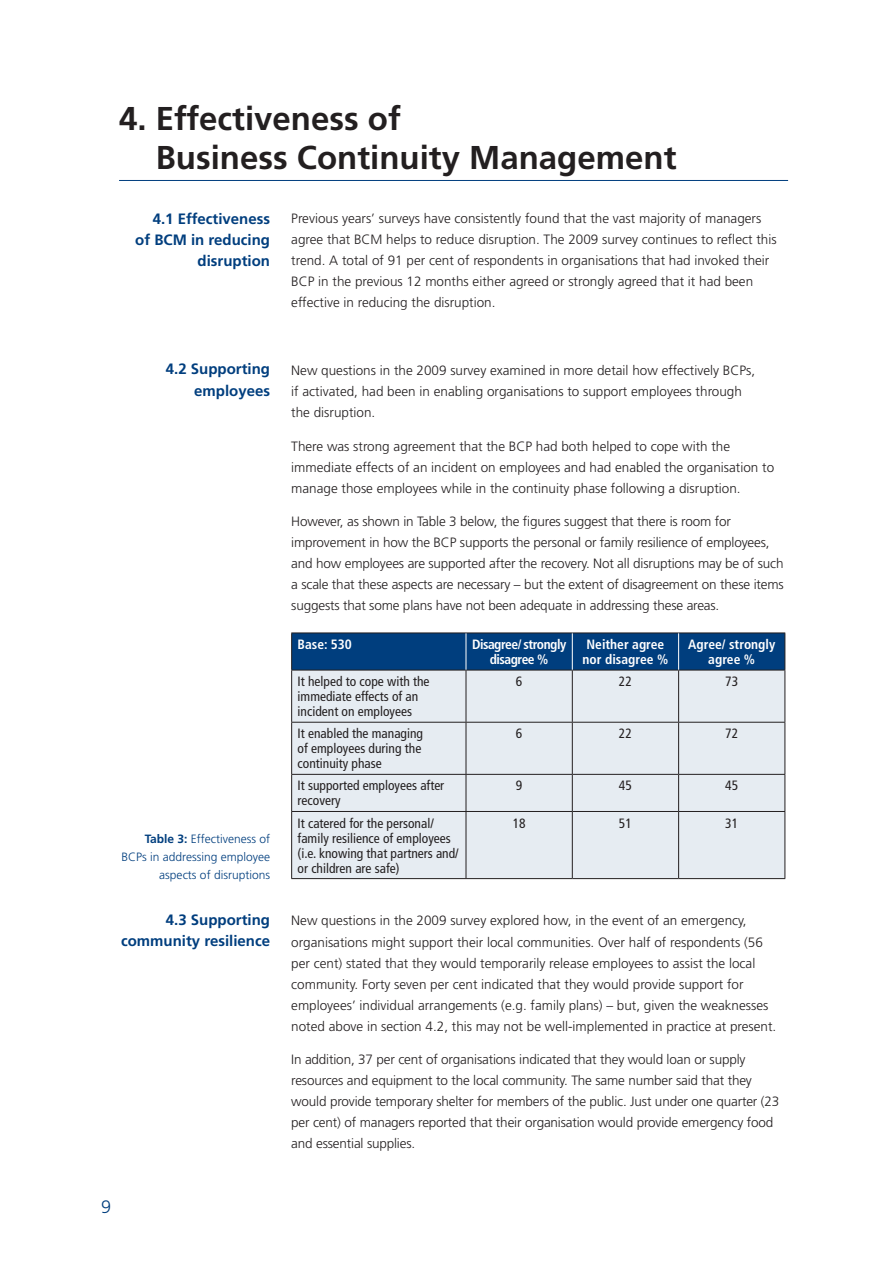
<style>
.page{position:relative;width:893px;height:1263px;background:#fff}
.page>*{position:absolute;margin:0;border:0;box-sizing:border-box;transform-origin:0 0}
.t1{font:700 33px/39.6px "Frutiger";color:#231f20}
.t2{font:300 18px "Frutiger";color:#003e7e}
.t3{font:700 15px/21px "Frutiger";color:#003e7e;text-align:right}
.t4{font:300 13.5px/21px "Frutiger";color:#231f20}
.t5{font:condensed 13.5px/15px "Frutiger";color:#231f20}
.t6{font:700 condensed 13.5px/15px "Frutiger";color:#fff}
.t7{font:700 condensed 13.5px/15px "Frutiger";letter-spacing:-.035em;color:#fff;text-align:center}
.t8{font:300 12px/18px "Frutiger";color:#003e7e;text-align:right}
.s1{font-weight:700}
</style>
<div class="page">
<hr style="left:119px;top:180px;width:669px;height:1px;background:#003e7e">
<div style="left:292px;top:634px;width:492px;height:36px;background:#003e7e"></div>
<div style="left:292px;top:671px;width:492px;height:207px;background:#e6ecf2"></div>
<hr style="left:291px;top:633px;width:175px;height:1px;background:#231f20">
<hr style="left:291px;top:633px;width:1px;height:37px;background:#231f20">
<hr style="left:466px;top:633px;width:106px;height:1px;background:#231f20">
<hr style="left:572px;top:633px;width:107px;height:1px;background:#231f20">
<hr style="left:679px;top:633px;width:106px;height:1px;background:#231f20">
<hr style="left:784px;top:633px;width:1px;height:37px;background:#231f20">
<hr style="left:291px;top:670px;width:175px;height:1px;background:#231f20">
<hr style="left:291px;top:670px;width:1px;height:52px;background:#231f20">
<hr style="left:466px;top:670px;width:106px;height:1px;background:#231f20">
<hr style="left:466px;top:670px;width:1px;height:52px;background:#231f20">
<hr style="left:572px;top:670px;width:107px;height:1px;background:#231f20">
<hr style="left:572px;top:670px;width:1px;height:52px;background:#231f20">
<hr style="left:679px;top:670px;width:106px;height:1px;background:#231f20">
<hr style="left:678px;top:670px;width:1px;height:52px;background:#231f20">
<hr style="left:784px;top:670px;width:1px;height:52px;background:#231f20">
<hr style="left:291px;top:722px;width:175px;height:1px;background:#231f20">
<hr style="left:291px;top:723px;width:1px;height:51px;background:#231f20">
<hr style="left:466px;top:722px;width:106px;height:1px;background:#231f20">
<hr style="left:466px;top:723px;width:1px;height:51px;background:#231f20">
<hr style="left:572px;top:722px;width:107px;height:1px;background:#231f20">
<hr style="left:572px;top:723px;width:1px;height:51px;background:#231f20">
<hr style="left:679px;top:722px;width:106px;height:1px;background:#231f20">
<hr style="left:678px;top:723px;width:1px;height:51px;background:#231f20">
<hr style="left:784px;top:723px;width:1px;height:51px;background:#231f20">
<hr style="left:291px;top:774px;width:175px;height:1px;background:#231f20">
<hr style="left:291px;top:775px;width:1px;height:36px;background:#231f20">
<hr style="left:466px;top:774px;width:106px;height:1px;background:#231f20">
<hr style="left:466px;top:775px;width:1px;height:36px;background:#231f20">
<hr style="left:572px;top:774px;width:107px;height:1px;background:#231f20">
<hr style="left:572px;top:775px;width:1px;height:36px;background:#231f20">
<hr style="left:679px;top:774px;width:106px;height:1px;background:#231f20">
<hr style="left:678px;top:775px;width:1px;height:36px;background:#231f20">
<hr style="left:784px;top:775px;width:1px;height:36px;background:#231f20">
<hr style="left:291px;top:811px;width:175px;height:1px;background:#231f20">
<hr style="left:291px;top:812px;width:1px;height:66px;background:#231f20">
<hr style="left:466px;top:811px;width:106px;height:1px;background:#231f20">
<hr style="left:466px;top:812px;width:1px;height:66px;background:#231f20">
<hr style="left:572px;top:811px;width:107px;height:1px;background:#231f20">
<hr style="left:572px;top:812px;width:1px;height:66px;background:#231f20">
<hr style="left:679px;top:811px;width:106px;height:1px;background:#231f20">
<hr style="left:678px;top:812px;width:1px;height:66px;background:#231f20">
<hr style="left:784px;top:812px;width:1px;height:66px;background:#231f20">
<hr style="left:291px;top:878px;width:175px;height:1px;background:#231f20">
<hr style="left:466px;top:878px;width:106px;height:1px;background:#231f20">
<hr style="left:572px;top:878px;width:107px;height:1px;background:#231f20">
<hr style="left:679px;top:878px;width:106px;height:1px;background:#231f20">
<hr style="left:466px;top:633px;width:1px;height:37px;background:#fff">
<hr style="left:572px;top:633px;width:1px;height:37px;background:#fff">
<hr style="left:678px;top:633px;width:1px;height:37px;background:#fff">
<h1 class="t1" style="left:156px;top:99px;width:522px;text-indent:-37px">4. Effectiveness of<br>Business Continuity Management</h1>
<p class="t3" style="left:135px;top:209px;width:136px">4.1 Effectiveness of BCM in reducing disruption</p>
<p class="t4" style="left:291px;top:208px;width:487px">Previous years’ surveys have consistently found that the vast majority of managers agree that BCM helps to reduce disruption. The 2009 survey continues to reflect this trend. A total of 91 per cent of respondents in organisations that had invoked their BCP in the previous 12 months either agreed or strongly agreed that it had been effective in reducing the disruption.</p>
<p class="t3" style="left:166px;top:359px;width:106px">4.2 Supporting employees</p>
<p class="t8" style="left:122px;top:830px;width:150px"><span class="s1">Table 3:</span> Effectiveness of<br>BCPs in addressing employee aspects of disruptions</p>
<p class="t3" style="left:121px;top:910px;width:150px">4.3 Supporting community resilience</p>
<h2 class="t2" style="left:101px;top:1197px;width:12px">9</h2>
<p class="t4" style="left:291px;top:360px;width:465px">New questions in the 2009 survey examined in more detail how effectively BCPs, if activated, had been in enabling organisations to support employees through the disruption.</p>
<p class="t4" style="left:291px;top:435px;width:484px">There was strong agreement that the BCP had both helped to cope with the immediate effects of an incident on employees and had enabled the organisation to manage those employees while in the continuity phase following a disruption.</p>
<p class="t4" style="left:291px;top:511px;width:494px">However, as shown in Table 3 below, the figures suggest that there is room for improvement in how the BCP supports the personal or family resilience of employees, and how employees are supported after the recovery. Not all disruptions may be of such a scale that these aspects are necessary – but the extent of disagreement on these items suggests that some plans have not been adequate in addressing these areas.</p>
<p class="t6" style="left:298px;top:637px;width:56px">Base: 530</p>
<p class="t7" style="left:472px;top:637px;width:96px">Disagree/ strongly disagree %</p>
<p class="t6" style="left:583px;top:637px;width:87px">Neither agree nor disagree %</p>
<p class="t6" style="left:688px;top:637px;width:89px;text-align:center">Agree/ strongly agree %</p>
<p class="t5" style="left:298px;top:674px;width:133px">It helped to cope with the immediate effects of an incident on employees</p>
<p class="t5" style="left:516px;top:674px;width:8px">6</p>
<p class="t5" style="left:619px;top:674px;width:14px">22</p>
<p class="t5" style="left:725px;top:674px;width:14px">73</p>
<p class="t5" style="left:298px;top:726px;width:127px">It enabled the managing of employees during the continuity phase</p>
<p class="t5" style="left:516px;top:726px;width:8px">6</p>
<p class="t5" style="left:619px;top:726px;width:14px">22</p>
<p class="t5" style="left:725px;top:726px;width:14px">72</p>
<p class="t5" style="left:298px;top:778px;width:148px">It supported employees after recovery</p>
<p class="t5" style="left:516px;top:778px;width:8px">9</p>
<p class="t5" style="left:619px;top:778px;width:14px">45</p>
<p class="t5" style="left:725px;top:778px;width:14px">45</p>
<p class="t5" style="left:298px;top:815px;width:163px">It catered for the personal/ family resilience of employees (i.e. knowing that partners and/ or children are safe)</p>
<p class="t5" style="left:513px;top:815px;width:14px">18</p>
<p class="t5" style="left:619px;top:815px;width:14px">51</p>
<p class="t5" style="left:725px;top:815px;width:14px">31</p>
<p class="t4" style="left:291px;top:910px;width:487px">New questions in the 2009 survey explored how, in the event of an emergency, organisations might support their local communities. Over half of respondents (56 per cent) stated that they would temporarily release employees to assist the local community. Forty seven per cent indicated that they would provide support for employees’ individual arrangements (e.g. family plans) – but, given the weaknesses noted above in section 4.2, this may not be well-implemented in practice at present.</p>
<p class="t4" style="left:291px;top:1049px;width:489px">In addition, 37 per cent of organisations indicated that they would loan or supply resources and equipment to the local community. The same number said that they would provide temporary shelter for members of the public. Just under one quarter (23 per cent) of managers reported that their organisation would provide emergency food and essential supplies.</p>
</div>
